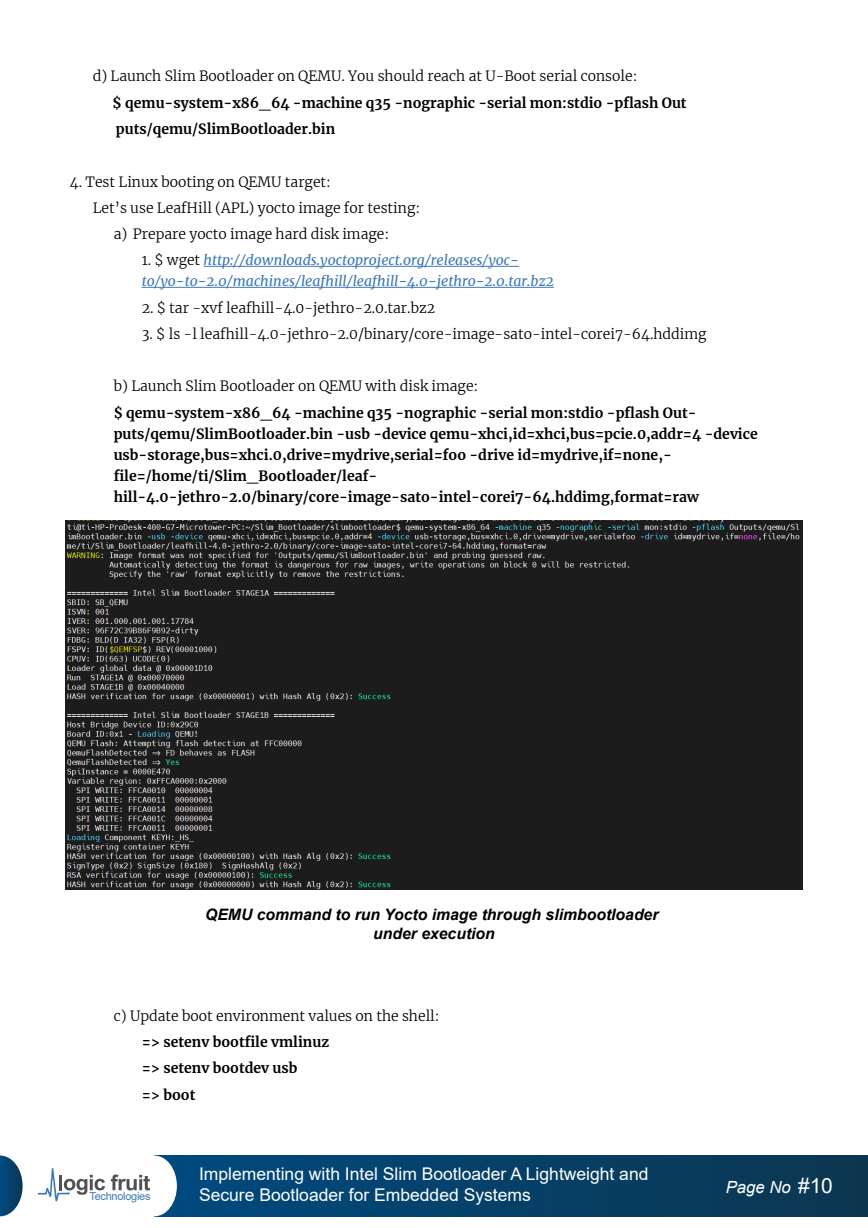
<style>
.page{position:relative;width:868px;height:1228px;background:#fff}
.page>*{position:absolute;margin:0;border:0;box-sizing:border-box;transform-origin:0 0}
.t1{font:17.5px/21px "Arial";color:#fff}
.t2{font:italic 16.73px "Arial";color:#fff}
.t3{font:italic 700 15.75px/18.9px "Arial";color:#000;text-align:center}
.t4{font:700 14px/21px "Merriweather";color:#000}
.t5{font:300 14px "Merriweather";color:#000}
.t6{font:italic 14px/21px "Merriweather";color:#3d79b7}
.t7{font:10.96px "Arial";letter-spacing:-.025em;color:#3d79b7}
.s1{font-weight:300;font-style:normal;color:#000}
.s2{font-style:normal;font-size:20.89px}
</style>
<div class="page">
<hr style="left:204px;top:266px;width:306px;height:1px;background:#3d79b7">
<hr style="left:142px;top:287px;width:412px;height:1px;background:#3d79b7">
<img style="left:65px;top:520px;width:738px;height:370px">
<div style="left:154px;top:1155px;width:714px;height:61px;background:linear-gradient(to right,#014b81,#0b364f)"></div>
<svg style="left:0;top:1155px;width:23px;height:61px"></svg>
<div style="left:132px;top:1155px;width:45px;height:61px;background:#fff;border-radius:50%"></div>
<svg style="left:111px;top:1174px;width:39px;height:16px"></svg>
<svg style="left:38px;top:1168px;width:67px;height:33px"></svg>
<p class="t5" style="left:93px;top:67px;width:546px">d) Launch Slim Bootloader on QEMU. You should reach at U-Boot serial console:</p>
<p class="t4" style="left:113px;top:89px;width:576px;line-height:26.2px">$ qemu-system-x86_64 -machine q35 -nographic -serial mon:stdio -pflash Out puts/qemu/SlimBootloader.bin</p>
<p class="t5" style="left:70px;top:172px;width:263px">4. Test Linux booting on QEMU target:</p>
<p class="t5" style="left:93px;top:198px;width:329px">Let’s use LeafHill (APL) yocto image for testing:</p>
<p class="t5" style="left:114px;top:224px;width:277px">a) Prepare yocto image hard disk image:</p>
<p class="t6" style="left:142px;top:249px;width:414px"><span class="s1">1. $ wget</span> http://downloads.yoctoproject.org/releases/yoc&shy;to/yo-to-2.0/machines/leafhill/leafhill-4.0-jethro-2.0.tar.bz2</p>
<p class="t5" style="left:142px;top:298px;width:295px">2. $ tar -xvf leafhill-4.0-jethro-2.0.tar.bz2</p>
<p class="t5" style="left:142px;top:324px;width:566px">3. $ ls -l leafhill-4.0-jethro-2.0/binary/core-image-sato-intel-corei7-64.hddimg</p>
<p class="t5" style="left:114px;top:376px;width:366px">b) Launch Slim Bootloader on QEMU with disk image:</p>
<p class="t4" style="left:114px;top:402px;width:646px">$ qemu-system-x86_64 -machine q35 -nographic -serial mon:stdio -pflash Out&shy;puts/qemu/SlimBootloader.bin -usb -device qemu-xhci,id=xhci,bus=pcie.0,addr=4 -device usb-storage,bus=xhci.0,drive=mydrive,serial=foo -drive id=mydrive,if=none,- file=/home/ti/Slim_Bootloader/leaf&shy;hill-4.0-jethro-2.0/binary/core-image-sato-intel-corei7-64.hddimg,format=raw</p>
<p class="t3" style="left:205px;top:905px;width:455px">QEMU command to run Yocto image through slimbootloader under execution</p>
<p class="t5" style="left:114px;top:1006px;width:328px">c) Update boot environment values on the shell:</p>
<p class="t4" style="left:142px;top:1028px;width:189px;line-height:26.2px">=&gt; setenv bootfile vmlinuz =&gt; setenv bootdev usb<br>=&gt; boot</p>
<p class="t7" style="left:90px;top:1189px;width:62px">Technologies</p>
<p class="t1" style="left:199px;top:1163px;width:451px">Implementing with Intel Slim Bootloader A Lightweight and<br>Secure Bootloader for Embedded Systems</p>
<p class="t2" style="left:726px;top:1176px;width:109px">Page No <span class="s2">#10</span></p>
</div>
